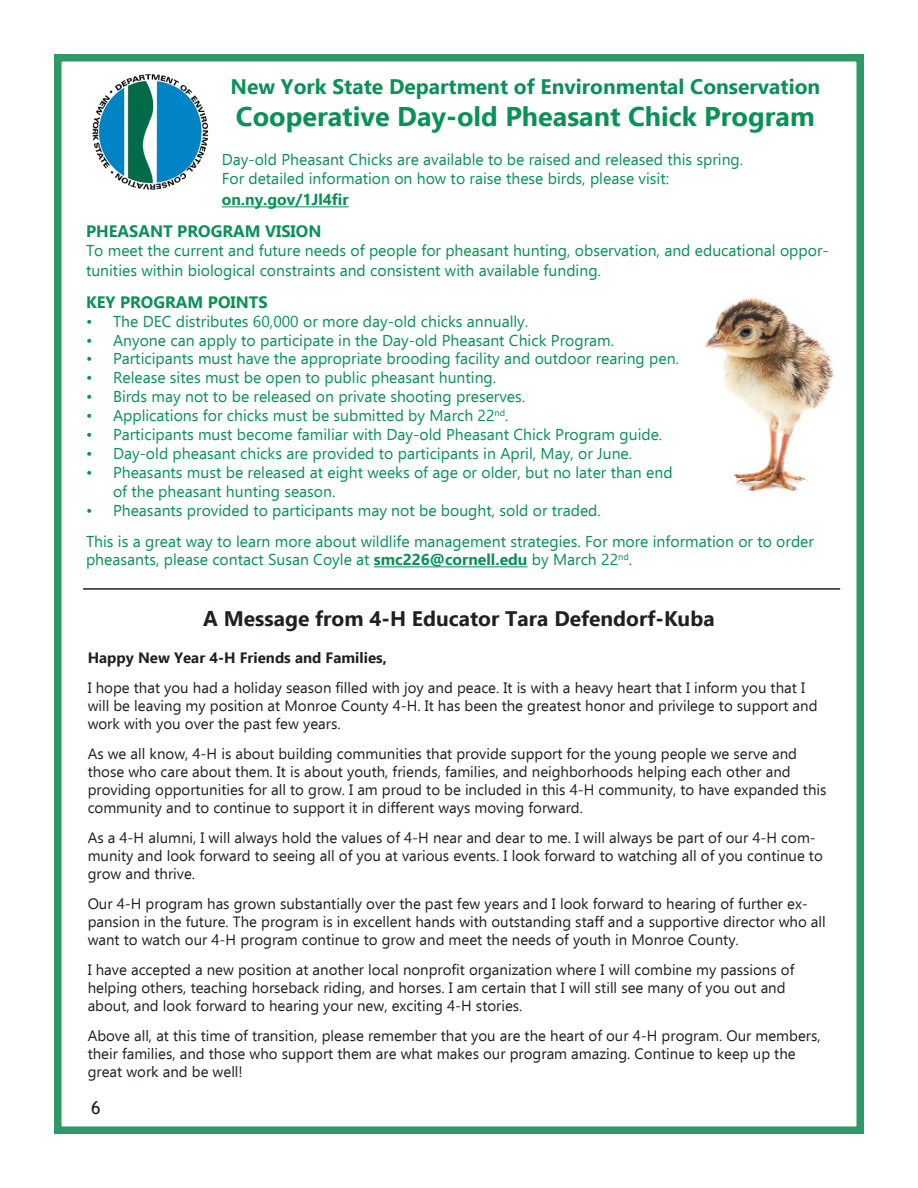
<style>
.page{position:relative;width:918px;height:1188px;background:#fff}
.page>*{position:absolute;margin:0;border:0;box-sizing:border-box;transform-origin:0 0}
.t1{font:700 27px "Ebrima";color:#099156}
.t2{font:700 21px "Ebrima";color:#099156}
.t3{font:700 21px "Ebrima";color:#231f20}
.t4{font:18px "Trebuchet MS";color:#231f20}
.t5{font:700 16.5px "Ebrima";color:#099156}
.t6{font:15.75px/18.9px "Ebrima";color:#099156}
.t7{font:700 15.75px "Ebrima";color:#099156}
.t8{font:15px/18px "Ebrima";color:#231f20}
.t9{font:700 15px "Ebrima";color:#231f20}
.s1{font-weight:700}
</style>
<div class="page">
<div style="left:54px;top:54px;width:810px;height:1080px;border:8px solid #2e9967"></div>
<hr style="left:222px;top:206px;width:127px;height:1px;background:#099156">
<hr style="left:374px;top:566px;width:154px;height:1px;background:#099156">
<img style="left:704px;top:297px;width:132px;height:197px">
<img style="left:92px;top:74px;width:117px;height:116px">
<hr style="left:83px;top:588px;width:757px;height:2px;background:#231f20">
<h2 class="t2" style="left:231px;top:71px;width:591px">New York State Department of Environmental Conservation</h2>
<h1 class="t1" style="left:236px;top:97px;width:580px">Cooperative Day-old Pheasant Chick Program</h1>
<p class="t6" style="left:222px;top:150px;width:523px">Day-old Pheasant Chicks are available to be raised and released this spring.<br>For detailed information on how to raise these birds, please visit:</p>
<p class="t7" style="left:222px;top:188px;width:128px">on.ny.gov/1Jl4fir</p>
<p class="t5" style="left:86px;top:219px;width:237px">PHEASANT PROGRAM VISION</p>
<p class="t6" style="left:86px;top:240px;width:744px;line-height:19.8px">To meet the current and future needs of people for pheasant hunting, observation, and educational oppor&shy;tunities within biological constraints and consistent with available funding.</p>
<p class="t5" style="left:86px;top:290px;width:183px">KEY PROGRAM POINTS</p>
<p class="t6" style="left:86px;top:311px;width:444px">• The DEC distributes 60,000 or more day-old chicks annually.</p>
<p class="t6" style="left:86px;top:330px;width:530px">• Anyone can apply to participate in the Day-old Pheasant Chick Program.</p>
<p class="t6" style="left:86px;top:349px;width:595px">• Participants must have the appropriate brooding facility and outdoor rearing pen.</p>
<p class="t6" style="left:86px;top:368px;width:412px">• Release sites must be open to public pheasant hunting.</p>
<p class="t6" style="left:86px;top:387px;width:441px">• Birds may not to be released on private shooting preserves.</p>
<p class="t6" style="left:86px;top:406px;width:424px">• Applications for chicks must be submitted by March 22<sup>nd</sup>.</p>
<p class="t6" style="left:86px;top:425px;width:578px">• Participants must become familiar with Day-old Pheasant Chick Program guide.</p>
<p class="t6" style="left:86px;top:444px;width:548px">• Day-old pheasant chicks are provided to participants in April, May, or June.</p>
<p class="t6" style="left:113px;top:463px;width:561px;text-indent:-27px">• Pheasants must be released at eight weeks of age or older, but no later than end of the pheasant hunting season.</p>
<p class="t6" style="left:86px;top:494px;width:729px;line-height:30.9px">• Pheasants provided to participants may not be bought, sold or traded.<br>This is a great way to learn more about wildlife management strategies. For more information or to order</p>
<p class="t6" style="left:86px;top:550px;width:548px">pheasants, please contact Susan Coyle at <span class="s1">smc226@cornell.edu</span> by March 22<sup>nd</sup>.</p>
<h2 class="t3" style="left:203px;top:603px;width:513px">A Message from 4-H Educator Tara Defendorf-Kuba</h2>
<p class="t9" style="left:88px;top:646px;width:301px">Happy New Year 4-H Friends and Families,</p>
<p class="t8" style="left:88px;top:678px;width:731px">I hope that you had a holiday season filled with joy and peace. It is with a heavy heart that I inform you that I will be leaving my position at Monroe County 4-H. It has been the greatest honor and privilege to support and work with you over the past few years.</p>
<p class="t8" style="left:88px;top:744px;width:740px">As we all know, 4-H is about building communities that provide support for the young people we serve and those who care about them. It is about youth, friends, families, and neighborhoods helping each other and providing opportunities for all to grow. I am proud to be included in this 4-H community, to have expanded this community and to continue to support it in different ways moving forward.</p>
<p class="t8" style="left:88px;top:828px;width:737px">As a 4-H alumni, I will always hold the values of 4-H near and dear to me. I will always be part of our 4-H com&shy;munity and look forward to seeing all of you at various events. I look forward to watching all of you continue to grow and thrive.</p>
<p class="t8" style="left:88px;top:894px;width:740px">Our 4-H program has grown substantially over the past few years and I look forward to hearing of further ex&shy;pansion in the future. The program is in excellent hands with outstanding staff and a supportive director who all want to watch our 4-H program continue to grow and meet the needs of youth in Monroe County.</p>
<p class="t8" style="left:88px;top:960px;width:708px">I have accepted a new position at another local nonprofit organization where I will combine my passions of helping others, teaching horseback riding, and horses. I am certain that I will still see many of you out and about, and look forward to hearing your new, exciting 4-H stories.</p>
<p class="t8" style="left:88px;top:1026px;width:735px">Above all, at this time of transition, please remember that you are the heart of our 4-H program. Our members, their families, and those who support them are what makes our program amazing. Continue to keep up the great work and be well!</p>
<p class="t4" style="left:91px;top:1096px;width:11px">6</p>
</div>
